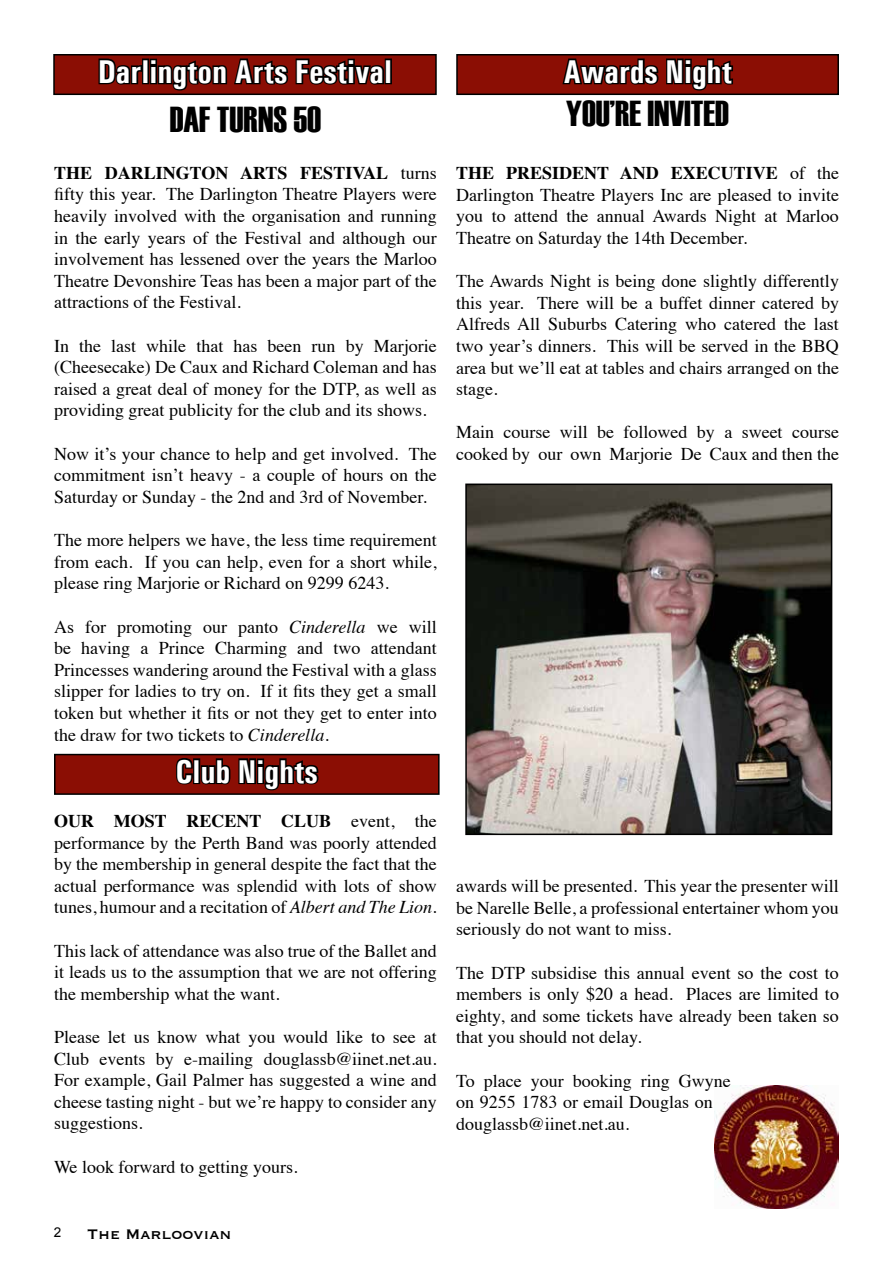
<style>
.page{position:relative;width:893px;height:1263px;background:#fff}
.page>*{position:absolute;margin:0;border:0;box-sizing:border-box;transform-origin:0 0}
.t1{font:36px "Haettenschweiler";color:#000}
.t2{font:700 condensed 33px "Univers";color:#fff}
.t3{font:18px/21.6px "Times";color:#000;text-align:justify}
.t4{font:700 18px "Times";color:#000}
.t5{font:18px "Copperplate";color:#000}
.t6{font:13.5px "Arial";color:#000}
.s1{font-weight:700}
.s2{font-style:italic}
</style>
<div class="page">
<img style="left:714px;top:1086px;width:125px;height:123px">
<div style="left:457px;top:55px;width:381px;height:39px;background:#8b0e04"></div>
<svg style="left:561px;top:58px;width:174px;height:38px"></svg>
<div style="left:456px;top:54px;width:383px;height:41px;border:2px solid #000"></div>
<div style="left:54px;top:55px;width:382px;height:39px;background:#8b0e04"></div>
<svg style="left:98px;top:58px;width:294px;height:33px"></svg>
<div style="left:53px;top:54px;width:384px;height:41px;border:2px solid #000"></div>
<div style="left:55px;top:754px;width:384px;height:40px;background:#8b0e04"></div>
<svg style="left:176px;top:758px;width:143px;height:33px"></svg>
<div style="left:54px;top:754px;width:386px;height:41px;border:2px solid #000"></div>
<img style="left:468px;top:486px;width:361px;height:346px">
<div style="left:465px;top:483px;width:367px;height:352px;border:2px solid #000"></div>
<h2 class="t2" style="left:98px;top:51px;width:296px">Darlington Arts Festival</h2>
<h2 class="t2" style="left:563px;top:51px;width:171px">Awards Night</h2>
<h1 class="t1" style="left:170px;top:98px;width:153px">DAF TURNS 50</h1>
<h1 class="t1" style="left:566px;top:93px;width:163px">YOU’RE INVITED</h1>
<p class="t4" style="left:456px;top:156px;width:73px">THE PRESI</p>
<p class="t4" style="left:559px;top:156px;width:199px">DENT AND EXECUTIVE</p>
<p class="t3" style="left:54px;top:160px;width:384px"><span class="s1">THE DARLINGTON ARTS FESTIVAL</span> turns fifty this year. The Darlington Theatre Players were heavily involved with the organisation and running in the early years of the Festival and although our involvement has lessened over the years the Marloo Theatre Devonshire Teas has been a major part of the attractions of the Festival.</p>
<p class="t3" style="left:54px;top:333px;width:384px">In the last while that has been run by Marjorie (Cheesecake) De Caux and Richard Coleman and has raised a great deal of money for the DTP, as well as providing great publicity for the club and its shows.</p>
<p class="t3" style="left:54px;top:441px;width:384px">Now it’s your chance to help and get involved. The commitment isn’t heavy - a couple of hours on the Saturday or Sunday - the 2nd and 3rd of November.</p>
<p class="t3" style="left:54px;top:528px;width:384px">The more helpers we have, the less time requirement from each. If you can help, even for a short while, please ring Marjorie or Richard on 9299 6243.</p>
<p class="t3" style="left:54px;top:614px;width:384px">As for promoting our panto <span class="s2">Cinderella</span> we will be having a Prince Charming and two attendant Princesses wandering around the Festival with a glass slipper for ladies to try on. If it fits they get a small token but whether it fits or not they get to enter into the draw for two tickets to <span class="s2">Cinderella</span>.</p>
<p class="t3" style="left:456px;top:161px;width:384px;text-indent:334px">of the Darlington Theatre Players Inc are pleased to invite you to attend the annual Awards Night at Marloo Theatre on Saturday the 14th December.</p>
<p class="t3" style="left:456px;top:269px;width:384px">The Awards Night is being done slightly differently this year. There will be a buffet dinner catered by Alfreds All Suburbs Catering who catered the last two year’s dinners. This will be served in the BBQ area but we’ll eat at tables and chairs arranged on the stage.</p>
<p class="t3" style="left:456px;top:420px;width:384px">Main course will be followed by a sweet course cooked by our own Marjorie De Caux and then the</p>
<h2 class="t2" style="left:176px;top:751px;width:144px">Club Nights</h2>
<p class="t3" style="left:54px;top:808px;width:384px"><span class="s1">OUR MOST RECENT CLUB</span> event, the performance by the Perth Band was poorly attended by the membership in general despite the fact that the actual performance was splendid with lots of show tunes, humour and a recitation of <span class="s2">Albert and The Lion</span>.</p>
<p class="t3" style="left:54px;top:938px;width:384px">This lack of attendance was also true of the Ballet and it leads us to the assumption that we are not offering the membership what the want.</p>
<p class="t3" style="left:54px;top:1024px;width:384px">Please let us know what you would like to see at Club events by e-mailing douglassb@iinet.net.au.<br>For example, Gail Palmer has suggested a wine and cheese tasting night - but we’re happy to consider any suggestions.</p>
<p class="t3" style="left:54px;top:1154px;width:245px">We look forward to getting yours.</p>
<p class="t3" style="left:456px;top:874px;width:384px">awards will be presented. This year the presenter will be Narelle Belle, a professional entertainer whom you seriously do not want to miss.</p>
<p class="t3" style="left:456px;top:960px;width:384px">The DTP subsidise this annual event so the cost to members is only $20 a head. Places are limited to eighty, and some tickets have already been taken so that you should not delay.</p>
<p class="t3" style="left:456px;top:1068px;width:276px;text-align:left">To place your booking ring Gwyne on 9255 1783 or email Douglas on douglassb@iinet.net.au.</p>
<p class="t6" style="left:54px;top:1223px;width:9px">2</p>
<p class="t5" style="left:87px;top:1223px;width:146px">The Marloovian</p>
</div>
